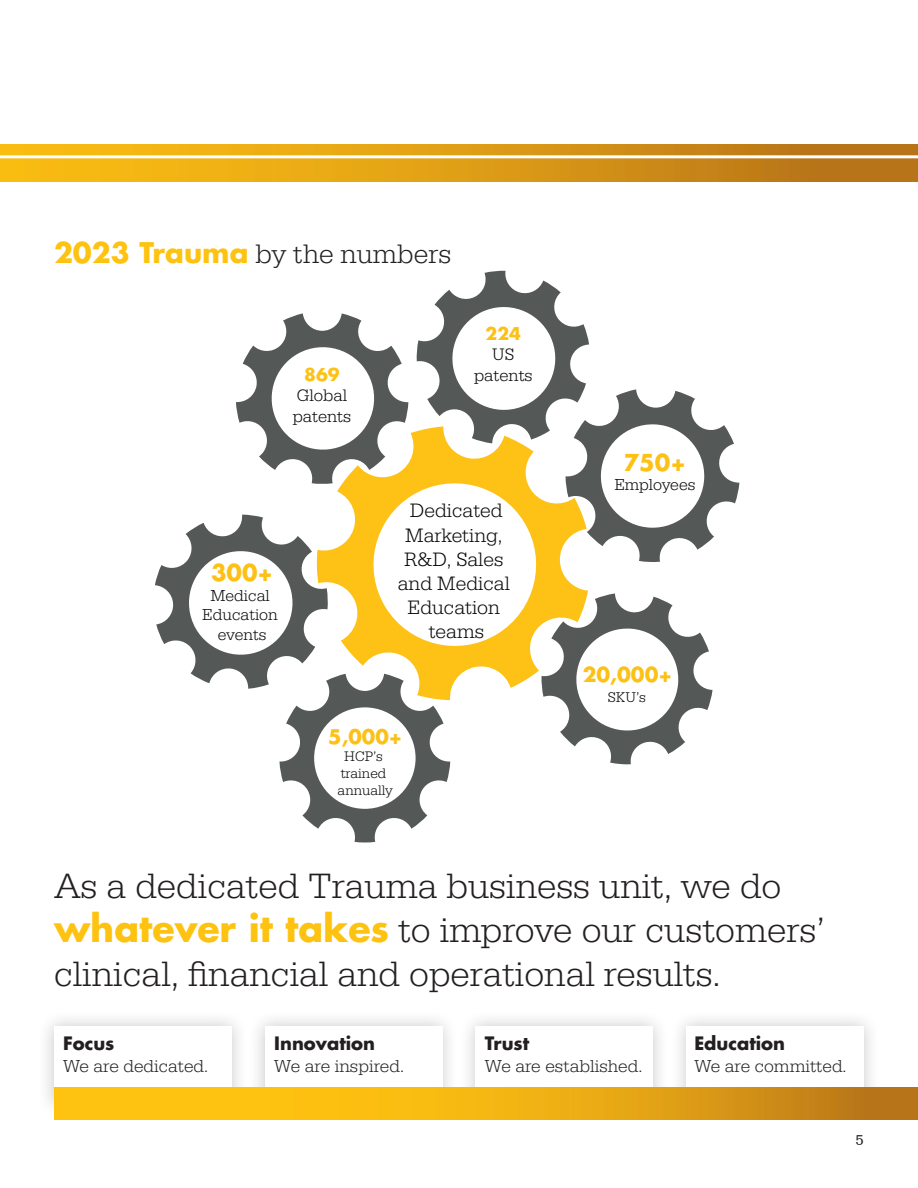
<style>
.page{position:relative;width:918px;height:1188px;background:#fff}
.page>*{position:absolute;margin:0;border:0;box-sizing:border-box;transform-origin:0 0}
.tagline{font:300 36.45px/43.8px "URW Egyptienne TOT";color:#231f20}
.tagline-2{font:300 27.6px "URW Egyptienne TOT";color:#231f20}
.t1{font:700 22.65px "Futura For Stryker";color:#fdc115}
.t2{font:300 20.1px/24.2px "URW Egyptienne TOT";color:#040503;text-align:center}
.t3{font:700 20.1px "Futura For Stryker";color:#fdc115}
.t4{font:700 19.65px "Futura For Stryker";color:#fdc115}
.tagline-3{font:300 18px/21.6px "URW Egyptienne TOT";color:#231f20}
.t5{font:300 17.25px/20.7px "URW Egyptienne TOT";color:#040503;text-align:center}
.t6{font:300 16.5px/19.6px "URW Egyptienne TOT";color:#040503;text-align:center}
.t7{font:15px "Humanist Slabserif 712 BT";color:#231f20}
.t8{font:300 14.55px "URW Egyptienne TOT";color:#040503}
.t9{font:300 14.25px/17.1px "URW Egyptienne TOT";color:#040503;text-align:center}
.s1{font-family:"Futura For Stryker";font-weight:700;color:#fec210}
.s2{font-family:"Futura For Stryker";font-weight:700;color:#fdc115}
.s3{font-family:"Futura For Stryker";font-weight:700}
</style>
<div class="page">
<div style="left:37px;top:1009px;width:211px;height:111px;background:#231f20;opacity:.25"></div>
<div style="left:54px;top:1026px;width:177px;height:78px;background:#fff"></div>
<div style="left:248px;top:1009px;width:211px;height:111px;background:#231f20;opacity:.25"></div>
<div style="left:265px;top:1026px;width:177px;height:78px;background:#fff"></div>
<div style="left:459px;top:1009px;width:211px;height:111px;background:#231f20;opacity:.25"></div>
<div style="left:476px;top:1026px;width:177px;height:78px;background:#fff"></div>
<div style="left:670px;top:1009px;width:211px;height:111px;background:#231f20;opacity:.25"></div>
<div style="left:687px;top:1026px;width:177px;height:78px;background:#fff"></div>
<svg style="left:155px;top:271px;width:584px;height:572px"></svg>
<svg style="left:316px;top:426px;width:272px;height:274px"></svg>
<div style="left:0;top:145px;width:918px;height:36px;background:linear-gradient(to right,#ffc412,#b57219)"></div>
<hr style="left:0;top:155px;width:918px;height:3px;background:#fff">
<svg style="left:54px;top:1087px;width:864px;height:33px;background:#e9ab13"></svg>
<p class="tagline-2" style="left:54px;top:237px;width:399px"><span class="s1">2023 Trauma</span> by the numbers</p>
<p class="t5" style="left:293px;top:365px;width:60px"><span class="s2">869<br></span>Global patents</p>
<p class="t5" style="left:474px;top:324px;width:60px"><span class="s2">224<br></span>US patents</p>
<p class="t1" style="left:211px;top:557px;width:64px">300+</p>
<p class="t6" style="left:202px;top:586px;width:77px">Medical<br>Education events</p>
<p class="t2" style="left:398px;top:499px;width:114px">Dedicated<br>Marketing,<br>R&amp;D, Sales and Medical<br>Education teams</p>
<p class="t4" style="left:328px;top:723px;width:75px">5,000+</p>
<p class="t9" style="left:338px;top:748px;width:57px">HCP’s trained annually</p>
<p class="t1" style="left:624px;top:447px;width:64px">750+</p>
<p class="t6" style="left:614px;top:475px;width:83px">Employees</p>
<p class="t3" style="left:583px;top:661px;width:91px">20,000+</p>
<p class="t8" style="left:608px;top:688px;width:39px">SKU’s</p>
<p class="tagline" style="left:54px;top:865px;width:772px">As a dedicated Trauma business unit, we do <span class="s1">whatever it takes</span> to improve our customers’ clinical, financial and operational results.</p>
<p class="tagline-3" style="left:63px;top:1033px;width:147px"><span class="s3">Focus<br></span>We are dedicated.</p>
<p class="tagline-3" style="left:274px;top:1033px;width:131px"><span class="s3">Innovation<br></span>We are inspired.</p>
<p class="tagline-3" style="left:485px;top:1033px;width:159px"><span class="s3">Trust<br></span>We are established.</p>
<p class="tagline-3" style="left:694px;top:1033px;width:154px"><span class="s3">Education<br></span>We are committed.</p>
<p class="t7" style="left:856px;top:1131px;width:10px">5</p>
</div>
